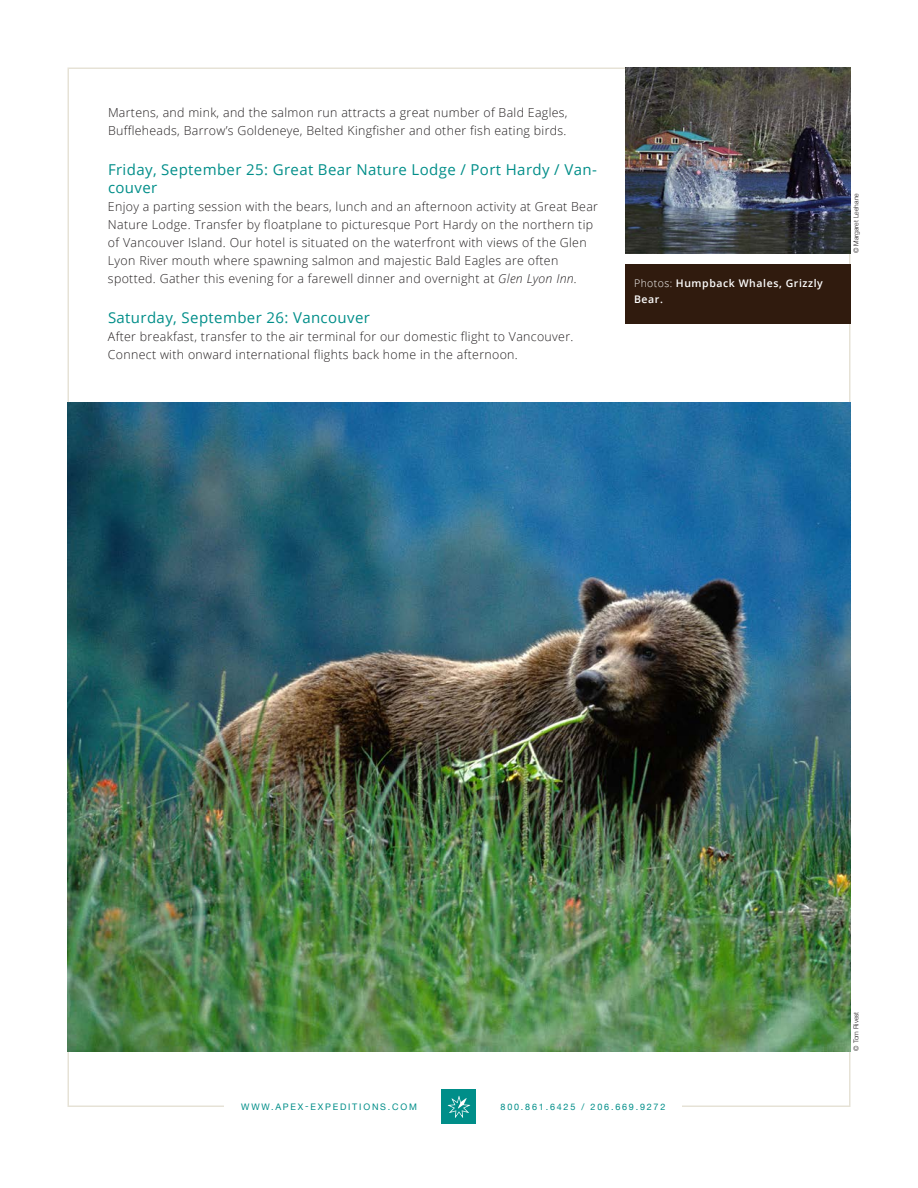
<style>
.page{position:relative;width:918px;height:1188px;background:#fff}
.page>*{position:absolute;margin:0;border:0;box-sizing:border-box;transform-origin:0 0}
.t1{font:15px/18px "Open Sans";letter-spacing:.025em;color:#008e89}
.t2{font:300 12.3px/18px "Open Sans";letter-spacing:.025em;color:#231f20}
.t3{font:600 10.5px/16.5px "Open Sans";letter-spacing:.055em;color:#fff}
.t4{font:9px "Helvetica Neue";letter-spacing:.2em;color:#008e89}
.t5{font:300 6.75px "Helvetica Neue";color:#231f20}
.s1{font-style:italic}
.s2{font-weight:300}
</style>
<div class="page">
<div style="left:442px;top:1090px;width:34px;height:34px;background:#008e89"></div>
<svg style="left:448px;top:1096px;width:22px;height:22px"></svg>
<img style="left:68px;top:403px;width:782px;height:648px">
<img style="left:625px;top:68px;width:225px;height:185px">
<div style="left:625px;top:264px;width:225px;height:60px;background:#301b0e"></div>
<p class="t2" style="left:108px;top:104px;width:461px">Martens, and mink, and the salmon run attracts a great number of Bald Eagles,<br>Buffleheads, Barrow’s Goldeneye, Belted Kingfisher and other fish eating birds.</p>
<p class="t1" style="left:108px;top:160px;width:490px">Friday, September 25: Great Bear Nature Lodge / Port Hardy / Van&shy;couver</p>
<p class="t2" style="left:108px;top:197px;width:492px">Enjoy a parting session with the bears, lunch and an afternoon activity at Great Bear Nature Lodge. Transfer by floatplane to picturesque Port Hardy on the northern tip of Vancouver Island. Our hotel is situated on the waterfront with views of the Glen Lyon River mouth where spawning salmon and majestic Bald Eagles are often spotted. Gather this evening for a farewell dinner and overnight at <span class="s1">Glen Lyon Inn.</span></p>
<p class="t1" style="left:108px;top:308px;width:263px">Saturday, September 26: Vancouver</p>
<p class="t2" style="left:108px;top:327px;width:467px">After breakfast, transfer to the air terminal for our domestic flight to Vancouver.<br>Connect with onward international flights back home in the afternoon.</p>
<p class="t3" style="left:634px;top:275px;width:190px"><span class="s2">Photos:</span> Humpback Whales, Grizzly<br>Bear.</p>
<p class="t5" style="left:851px;top:253px;width:61px;rotate:-90deg">© Margaret Leehane</p>
<p class="t4" style="left:241px;top:1100px;width:177px">WWW.APEX-EXPEDITIONS.COM</p>
<p class="t4" style="left:501px;top:1100px;width:166px">800.861.6425 / 206.669.9272</p>
<p class="t5" style="left:851px;top:1051px;width:41px;rotate:-90deg">© Tom Rivest</p>
</div>
